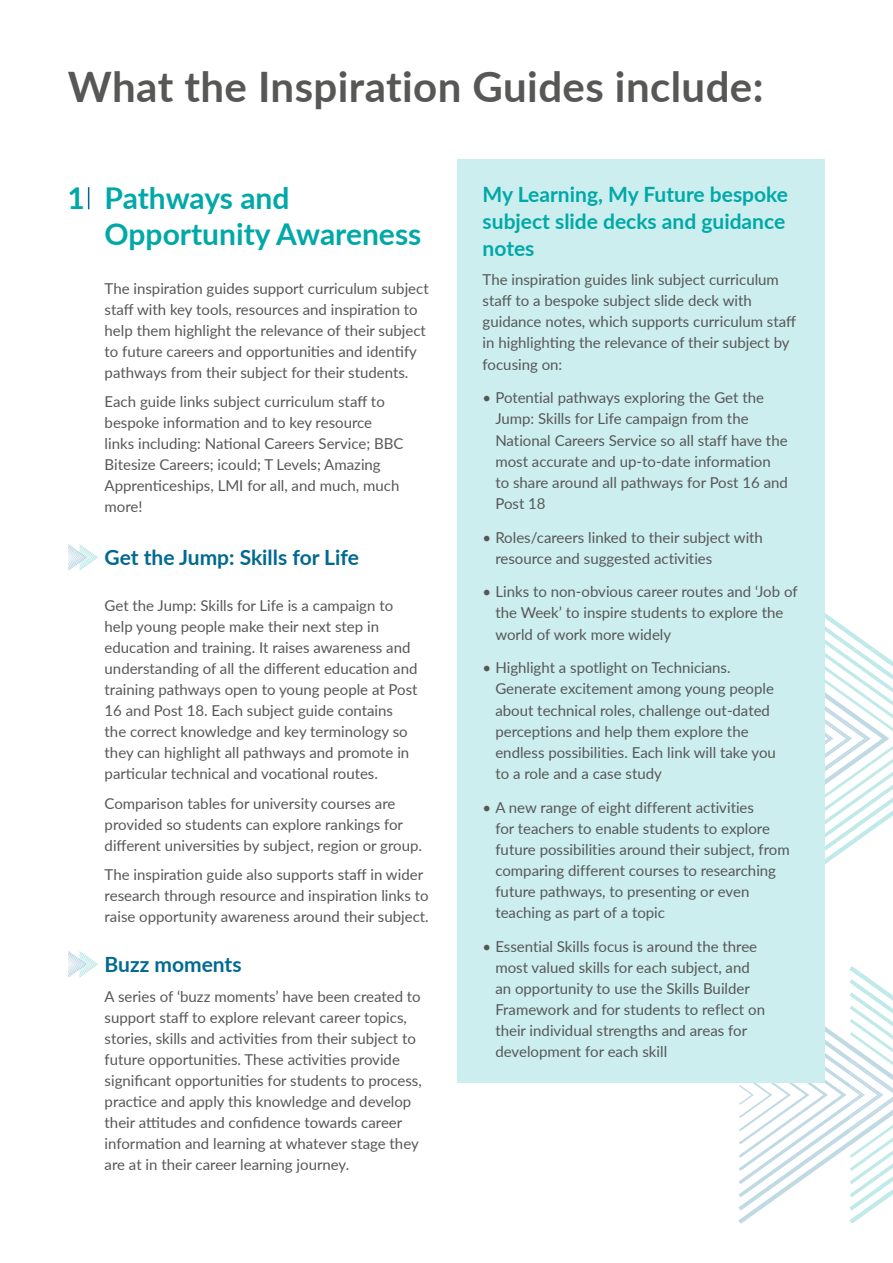
<style>
.page{position:relative;width:893px;height:1263px;background:#fff}
.page>*{position:absolute;margin:0;border:0;box-sizing:border-box;transform-origin:0 0}
.t1{font:700 42px "Lato";letter-spacing:.01em;color:#575756}
.t2{font:700 30px/36px "Lato";color:#00a8a8}
.t3{font:700 21px/27.2px "Lato";color:#00a8a8}
.t4{font:700 21px "Lato";color:#006992}
.t5{font:15px/21px "Lato";color:#575756}
</style>
<div class="page">
<svg style="left:825px;top:613px;width:68px;height:251px"></svg>
<svg style="left:88px;top:187px;width:1px;height:22px"></svg>
<svg style="left:68px;top:544px;width:30px;height:26px"></svg>
<svg style="left:68px;top:951px;width:30px;height:26px"></svg>
<svg style="left:738px;top:966px;width:155px;height:258px"></svg>
<div style="left:457px;top:159px;width:368px;height:923px;background:#cee"></div>
<h1 class="t1" style="left:68px;top:56px;width:697px">What the Inspiration Guides include:</h1>
<h2 class="t2" style="left:68px;top:179px;width:19px">1</h2>
<h2 class="t2" style="left:105px;top:179px;width:318px">Pathways and<br>Opportunity Awareness</h2>
<p class="t5" style="left:105px;top:277px;width:326px">The inspiration guides support curriculum subject staff with key tools, resources and inspiration to help them highlight the relevance of their subject to future careers and opportunities and identify pathways from their subject for their students.</p>
<p class="t5" style="left:105px;top:391px;width:300px">Each guide links subject curriculum staff to bespoke information and to key resource links including: National Careers Service; BBC Bitesize Careers; icould; T Levels; Amazing Apprenticeships, LMI for all, and much, much more!</p>
<h3 class="t4" style="left:105px;top:542px;width:256px">Get the Jump: Skills for Life</h3>
<p class="t5" style="left:105px;top:595px;width:314px">Get the Jump: Skills for Life is a campaign to help young people make their next step in education and training. It raises awareness and understanding of all the different education and training pathways open to young people at Post 16 and Post 18. Each subject guide contains the correct knowledge and key terminology so they can highlight all pathways and promote in particular technical and vocational routes.</p>
<p class="t5" style="left:105px;top:792px;width:319px">Comparison tables for university courses are provided so students can explore rankings for different universities by subject, region or group.</p>
<p class="t5" style="left:105px;top:864px;width:326px">The inspiration guide also supports staff in wider research through resource and inspiration links to raise opportunity awareness around their subject.</p>
<h3 class="t4" style="left:105px;top:949px;width:139px">Buzz moments</h3>
<p class="t5" style="left:105px;top:985px;width:319px">A series of ‘buzz moments’ have been created to support staff to explore relevant career topics, stories, skills and activities from their subject to future opportunities. These activities provide significant opportunities for students to process, practice and apply this knowledge and develop their attitudes and confidence towards career information and learning at whatever stage they are at in their career learning journey.</p>
<h3 class="t3" style="left:483px;top:179px;width:307px">My Learning, My Future bespoke subject slide decks and guidance notes</h3>
<p class="t5" style="left:483px;top:269px;width:315px">The inspiration guides link subject curriculum staff to a bespoke subject slide deck with guidance notes, which supports curriculum staff in highlighting the relevance of their subject by focusing on:</p>
<p class="t5" style="left:495px;top:387px;width:294px;text-indent:-13px">• Potential pathways exploring the Get the Jump: Skills for Life campaign from the National Careers Service so all staff have the most accurate and up-to-date information to share around all pathways for Post 16 and Post 18</p>
<p class="t5" style="left:495px;top:526px;width:269px;text-indent:-13px">• Roles/careers linked to their subject with resource and suggested activities</p>
<p class="t5" style="left:495px;top:581px;width:304px;text-indent:-13px">• Links to non-obvious career routes and ‘Job of the Week’ to inspire students to explore the world of work more widely</p>
<p class="t5" style="left:495px;top:657px;width:282px;text-indent:-13px">• Highlight a spotlight on Technicians.<br>Generate excitement among young people about technical roles, challenge out-dated perceptions and help them explore the endless possibilities. Each link will take you to a role and a case study</p>
<p class="t5" style="left:495px;top:796px;width:296px;text-indent:-13px">• A new range of eight different activities<br>for teachers to enable students to explore future possibilities around their subject, from comparing different courses to researching future pathways, to presenting or even teaching as part of a topic</p>
<p class="t5" style="left:495px;top:935px;width:271px;text-indent:-13px">• Essential Skills focus is around the three most valued skills for each subject, and an opportunity to use the Skills Builder Framework and for students to reflect on their individual strengths and areas for development for each skill</p>
</div>
